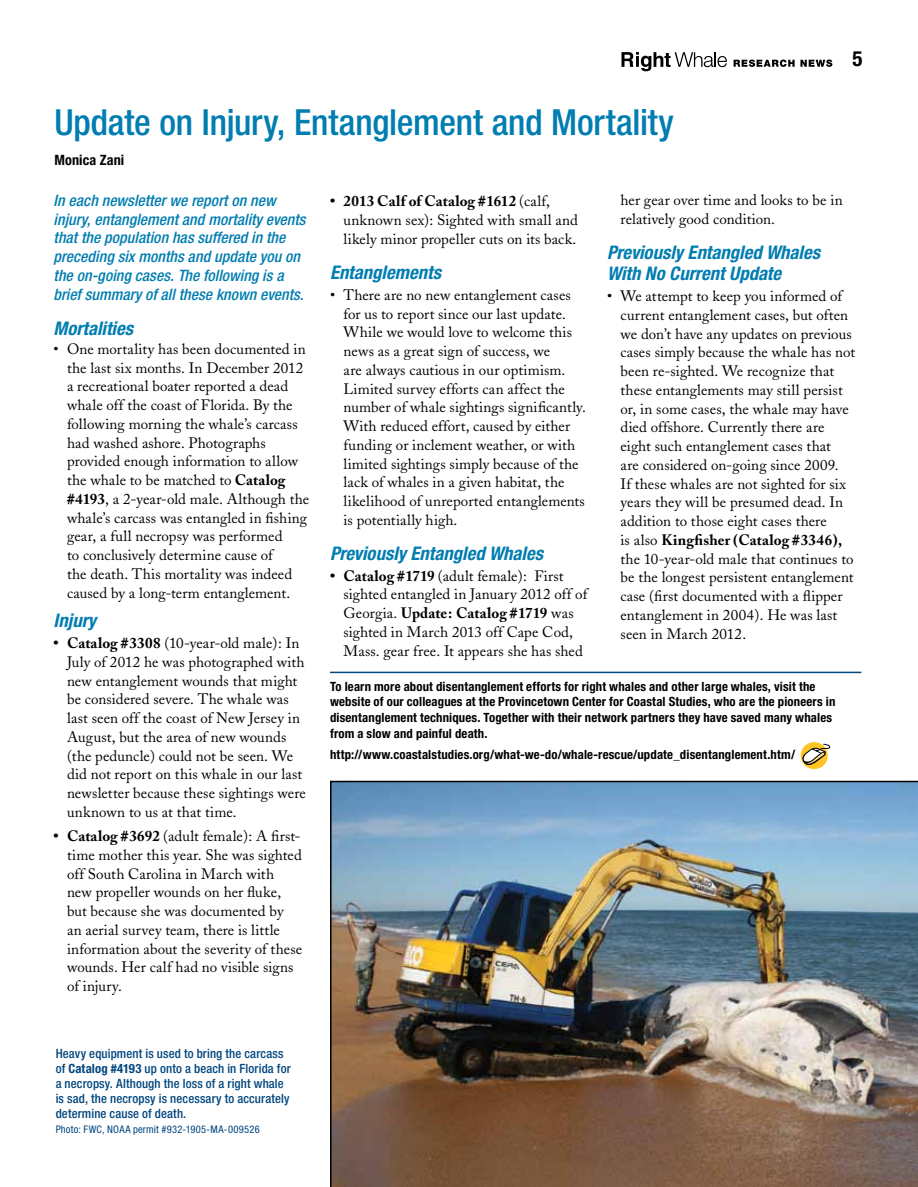
<style>
.page{position:relative;width:918px;height:1187px;background:#fff}
.page>*{position:absolute;margin:0;border:0;box-sizing:border-box;transform-origin:0 0}
.t1{font:500 condensed 36px "Helvetica Neue LT Std";letter-spacing:-.005em;color:#007db1}
.t2{font:700 condensed 21px "Helvetica Neue LT Std";color:#000}
.t3{font:italic 700 condensed 18.75px/21px "Helvetica Neue LT Std";color:#007db1}
.t4{font:italic 500 condensed 15.75px/18.8px "Helvetica Neue LT Std";letter-spacing:.005em;color:#007db1}
.t5{font:15px/18.8px "Adobe Caslon";letter-spacing:.005em;color:#000}
.t6{font:700 condensed 14.25px "Helvetica Neue LT Std";letter-spacing:.01em;color:#000}
.t7{font:700 condensed 12.75px/15.8px "Helvetica Neue LT Std";letter-spacing:.015em;color:#000}
.t8{font:500 condensed 12.75px/15px "Helvetica Neue LT Std";letter-spacing:.01em;color:#00467f}
.t9{font:condensed 10.5px "Helvetica Neue LT Std";letter-spacing:.02em;color:#00467f}
.s1{font-weight:700}
</style>
<div class="page">
<svg style="left:622px;top:52px;width:105px;height:19px"></svg>
<svg style="left:734px;top:60px;width:98px;height:7px"></svg>
<svg style="left:801px;top:742px;width:27px;height:27px"></svg>
<svg style="left:800px;top:743px;width:30px;height:24px"></svg>
<hr style="left:330px;top:672px;width:531px;height:1px;background:#00467f">
<img style="left:330px;top:781px;width:588px;height:406px">
<h2 class="t2" style="left:853px;top:46px;width:12px">5</h2>
<h1 class="t1" style="left:54px;top:100px;width:621px">Update on Injury, Entanglement and Mortality</h1>
<p class="t6" style="left:54px;top:152px;width:71px">Monica Zani</p>
<p class="t5" style="left:344px;top:192px;width:236px;text-indent:-14px"><span class="s1">• 2013 Calf of Catalog #1612</span> (calf, unknown sex): Sighted with small and likely minor propeller cuts on its back.</p>
<p class="t3" style="left:330px;top:262px;width:113px">Entanglements</p>
<p class="t5" style="left:344px;top:285px;width:244px;text-indent:-14px">• There are no new entanglement cases for us to report since our last update.<br>While we would love to welcome this news as a great sign of success, we<br>are always cautious in our optimism.<br>Limited survey efforts can affect the number of whale sightings significantly.<br>With reduced effort, caused by either funding or inclement weather, or with limited sightings simply because of the lack of whales in a given habitat, the likelihood of unreported entanglements is potentially high.</p>
<p class="t3" style="left:330px;top:543px;width:215px">Previously Entangled Whales</p>
<p class="t5" style="left:344px;top:566px;width:245px;text-indent:-14px"><span class="s1">• Catalog #1719</span> (adult female): First sighted entangled in January 2012 off of Georgia. <span class="s1">Update: Catalog #1719</span> was sighted in March 2013 off Cape Cod, Mass. gear free. It appears she has shed</p>
<p class="t5" style="left:621px;top:191px;width:224px">her gear over time and looks to be in relatively good condition.</p>
<p class="t3" style="left:607px;top:242px;width:215px">Previously Entangled Whales<br>With No Current Update</p>
<p class="t5" style="left:621px;top:287px;width:236px;text-indent:-14px">• We attempt to keep you informed of current entanglement cases, but often we don’t have any updates on previous cases simply because the whale has not been re-sighted. We recognize that these entanglements may still persist or, in some cases, the whale may have died offshore. Currently there are eight such entanglement cases that<br>are considered on-going since 2009.<br>If these whales are not sighted for six years they will be presumed dead. In addition to those eight cases there<br>is also <span class="s1">Kingfisher (Catalog #3346), </span>the 10-year-old male that continues to be the longest persistent entanglement case (first documented with a flipper entanglement in 2004). He was last seen in March 2012.</p>
<p class="t4" style="left:54px;top:191px;width:254px">In each newsletter we report on new injury, entanglement and mortality events that the population has suffered in the preceding six months and update you on the on-going cases. The following is a brief summary of all these known events.</p>
<p class="t3" style="left:54px;top:318px;width:81px">Mortalities</p>
<p class="t5" style="left:67px;top:340px;width:244px;text-indent:-14px">• One mortality has been documented in the last six months. In December 2012 a recreational boater reported a dead whale off the coast of Florida. By the following morning the whale’s carcass had washed ashore. Photographs provided enough information to allow the whale to be matched to <span class="s1">Catalog #4193</span>, a 2-year-old male. Although the whale’s carcass was entangled in fishing gear, a full necropsy was performed<br>to conclusively determine cause of<br>the death. This mortality was indeed caused by a long-term entanglement.</p>
<p class="t3" style="left:54px;top:610px;width:44px">Injury</p>
<p class="t5" style="left:67px;top:634px;width:240px;text-indent:-14px"><span class="s1">• Catalog #3308</span> (10-year-old male): In July of 2012 he was photographed with new entanglement wounds that might be considered severe. The whale was last seen off the coast of New Jersey in August, but the area of new wounds (the peduncle) could not be seen. We did not report on this whale in our last newsletter because these sightings were unknown to us at that time.</p>
<p class="t5" style="left:67px;top:827px;width:237px;text-indent:-14px"><span class="s1">• Catalog #3692</span> (adult female): A first&shy;time mother this year. She was sighted off South Carolina in March with new propeller wounds on her fluke, but because she was documented by<br>an aerial survey team, there is little information about the severity of these wounds. Her calf had no visible signs of injury.</p>
<p class="t7" style="left:330px;top:678px;width:507px">To learn more about disentanglement efforts for right whales and other large whales, visit the website of our colleagues at the Provincetown Center for Coastal Studies, who are the pioneers in disentanglement techniques. Together with their network partners they have saved many whales from a slow and painful death.</p>
<p class="t7" style="left:330px;top:746px;width:467px">http://www.coastalstudies.org/what-we-do/whale-rescue/update_disentanglement.htm/</p>
<p class="t8" style="left:56px;top:1046px;width:237px">Heavy equipment is used to bring the carcass of <span class="s1">Catalog #4193</span> up onto a beach in Florida for a necropsy. Although the loss of a right whale is sad, the necropsy is necessary to accurately determine cause of death.</p>
<p class="t9" style="left:56px;top:1123px;width:206px">Photo: FWC, NOAA permit #932-1905-MA-009526</p>
</div>
